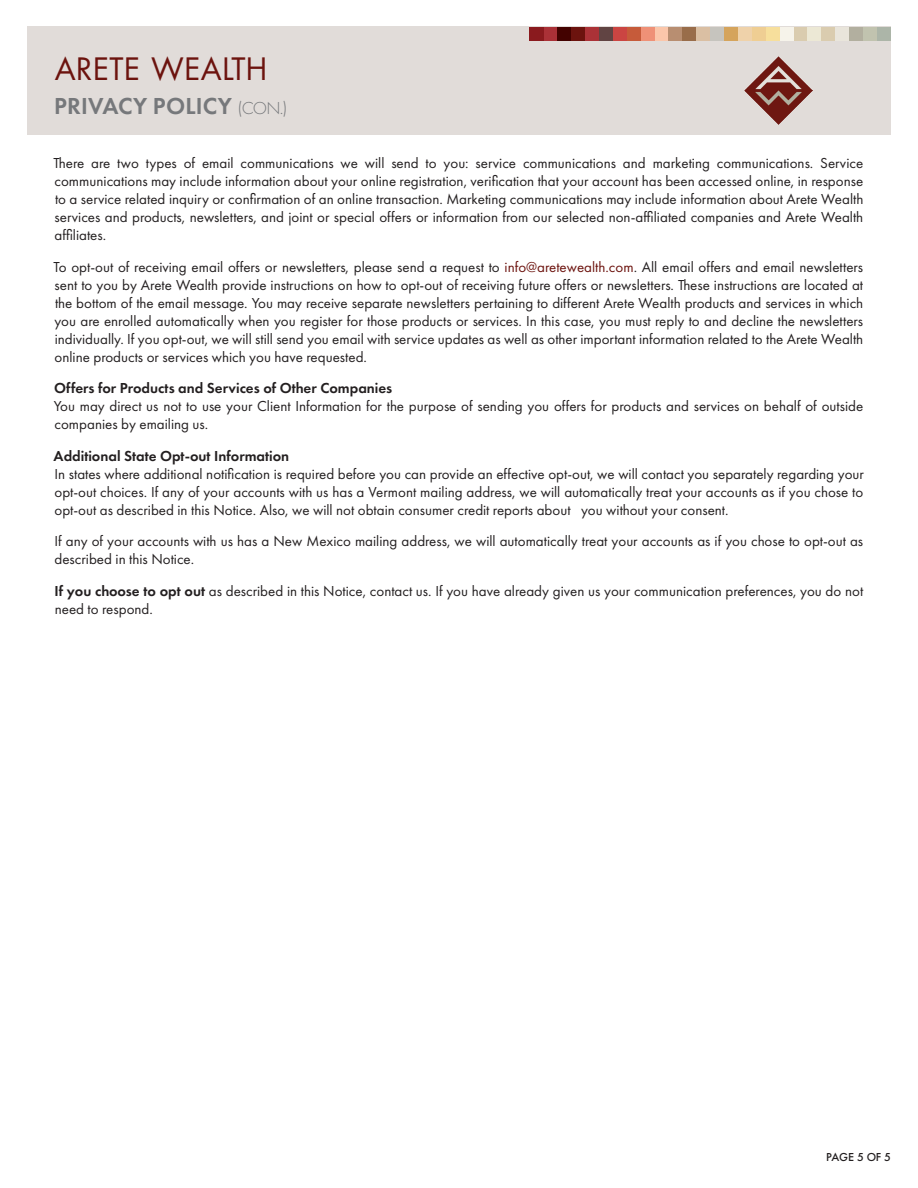
<style>
.page{position:relative;width:918px;height:1188px;background:#fff}
.page>*{position:absolute;margin:0;border:0;box-sizing:border-box;transform-origin:0 0}
.t1{font:30px "Futura";letter-spacing:.015em;color:#6c130e}
.t2{font:600 24px "Futura PT";letter-spacing:.01em;color:#76787b}
.indent-1{font:15px/18px "Futura PT";color:#231f20;text-align:justify}
.indent-1-2{font:600 15px "Futura PT";color:#231f20}
.t3{font:500 12px "Futura PT";letter-spacing:-.015em;color:#231f20}
.s1{font-weight:300;font-size:18px}
.s2{color:#6c130e}
.s3{font-weight:600}
</style>
<div class="page">
<div style="left:27px;top:27px;width:864px;height:108px;background:#e1dcd9"></div>
<div style="left:780px;top:27px;width:14px;height:13px;background:#f6f3ea"></div>
<div style="left:794px;top:27px;width:14px;height:13px;background:#daccaf"></div>
<div style="left:766px;top:27px;width:14px;height:13px;background:#f7df9c"></div>
<div style="left:724px;top:27px;width:14px;height:13px;background:#d5a45c"></div>
<div style="left:710px;top:27px;width:14px;height:13px;background:#c6c4be"></div>
<div style="left:821px;top:27px;width:14px;height:13px;background:#daccaf"></div>
<div style="left:627px;top:27px;width:14px;height:13px;background:#c65b3a"></div>
<div style="left:877px;top:27px;width:14px;height:13px;background:#acb5a8"></div>
<div style="left:863px;top:27px;width:14px;height:13px;background:#c1c3af"></div>
<div style="left:849px;top:27px;width:14px;height:13px;background:#b2af9f"></div>
<div style="left:835px;top:27px;width:14px;height:13px;background:#e9e5db"></div>
<div style="left:808px;top:27px;width:13px;height:13px;background:#ece8d5"></div>
<div style="left:752px;top:27px;width:14px;height:13px;background:#efce93"></div>
<div style="left:738px;top:27px;width:14px;height:13px;background:#efd2aa"></div>
<div style="left:682px;top:27px;width:14px;height:13px;background:#996d4a"></div>
<div style="left:696px;top:27px;width:14px;height:13px;background:#dabfa3"></div>
<div style="left:668px;top:27px;width:14px;height:13px;background:#b88e71"></div>
<div style="left:654px;top:27px;width:14px;height:13px;background:#fbc6aa"></div>
<div style="left:641px;top:27px;width:13px;height:13px;background:#ef9177"></div>
<div style="left:613px;top:27px;width:14px;height:13px;background:#cb4542"></div>
<div style="left:599px;top:27px;width:14px;height:13px;background:#614443"></div>
<div style="left:585px;top:27px;width:14px;height:13px;background:#ab3237"></div>
<div style="left:543px;top:27px;width:14px;height:13px;background:#aa3137"></div>
<div style="left:571px;top:27px;width:14px;height:13px;background:#6c130e"></div>
<div style="left:557px;top:27px;width:14px;height:13px;background:#430200"></div>
<img style="left:529px;top:27px;width:14px;height:13px">
<img style="left:745px;top:57px;width:67px;height:67px">
<p class="t1" style="left:55px;top:49px;width:214px">ARETE WEALTH</p>
<p class="t2" style="left:54px;top:91px;width:235px">PRIVACY POLICY <span class="s1">(CON.)</span></p>
<p class="indent-1" style="left:54px;top:154px;width:811px">There are two types of email communications we will send to you: service communications and marketing communications. Service communications may include information about your online registration, verification that your account has been accessed online, in response to a service related inquiry or confirmation of an online transaction. Marketing communications may include information about Arete Wealth services and products, newsletters, and joint or special offers or information from our selected non-affiliated companies and Arete Wealth affiliates.</p>
<p class="indent-1" style="left:54px;top:257px;width:811px">To opt-out of receiving email offers or newsletters, please send a request to <span class="s2">info@aretewealth.com</span>. All email offers and email newsletters sent to you by Arete Wealth provide instructions on how to opt-out of receiving future offers or newsletters. These instructions are located at the bottom of the email message. You may receive separate newsletters pertaining to different Arete Wealth products and services in which you are enrolled automatically when you register for those products or services. In this case, you must reply to and decline the newsletters individually. If you opt-out, we will still send you email with service updates as well as other important information related to the Arete Wealth online products or services which you have requested.</p>
<p class="indent-1-2" style="left:54px;top:379px;width:340px">Offers for Products and Services of Other Companies</p>
<p class="indent-1" style="left:54px;top:397px;width:811px">You may direct us not to use your Client Information for the purpose of sending you offers for products and services on behalf of outside companies by emailing us.</p>
<p class="indent-1-2" style="left:54px;top:446px;width:237px">Additional State Opt-out Information</p>
<p class="indent-1" style="left:54px;top:464px;width:811px">In states where additional notification is required before you can provide an effective opt-out, we will contact you separately regarding your opt-out choices. If any of your accounts with us has a Vermont mailing address, we will automatically treat your accounts as if you chose to opt-out as described in this Notice. Also, we will not obtain consumer credit reports about you without your consent.</p>
<p class="indent-1" style="left:54px;top:532px;width:810px">If any of your accounts with us has a New Mexico mailing address, we will automatically treat your accounts as if you chose to opt-out as described in this Notice.</p>
<p class="indent-1" style="left:55px;top:581px;width:810px"><span class="s3">If you choose to opt out</span> as described in this Notice, contact us. If you have already given us your communication preferences, you do not need to respond.</p>
<p class="t3" style="left:826px;top:1150px;width:66px">PAGE 5 OF 5</p>
</div>
